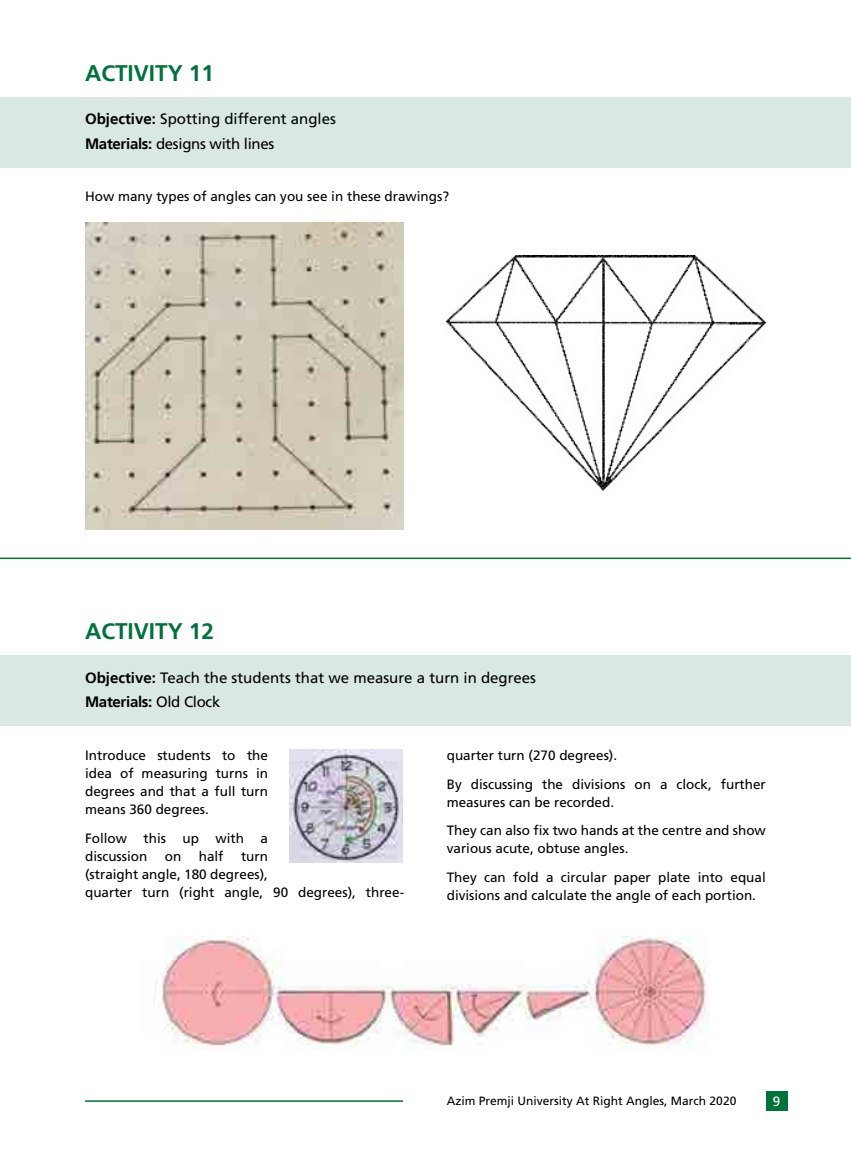
<style>
.page{position:relative;width:851px;height:1149px;background:#fff}
.page>*{position:absolute;margin:0;border:0;box-sizing:border-box;transform-origin:0 0}
.t1{font:700 22.5px "Frutiger LT";color:#00723b}
.t2{font:15px/24.3px "Frutiger";color:#000}
.t3{font:700 15px "Frutiger LT";letter-spacing:-.02em;color:#000}
.t4{font:13.5px/18px "Frutiger";color:#000}
.t5{font:13.5px "Frutiger";color:#fff}
.t6{font:12px "Frutiger";color:#000}
.s1{font-family:"Frutiger LT";font-weight:700}
.s2{font-family:"Frutiger";font-weight:400}
</style>
<div class="page">
<div style="left:765px;top:1091px;width:22px;height:19px;background:#00723b"></div>
<hr style="left:85px;top:1099px;width:318px;height:2px;background:#00723b">
<div style="left:0;top:97px;width:850px;height:70px;background:#d9e9e1"></div>
<div style="left:0;top:655px;width:850px;height:70px;background:#d9e9e1"></div>
<hr style="left:0;top:539px;width:1px;height:70px;background:#00723b">
<hr style="left:0;top:557px;width:850px;height:2px;background:#00723b">
<img style="left:85px;top:223px;width:318px;height:306px">
<img style="left:446px;top:255px;width:319px;height:236px">
<img style="left:290px;top:749px;width:112px;height:112px">
<img style="left:156px;top:936px;width:552px;height:112px">
<h1 class="t1" style="left:85px;top:60px;width:130px">ACTIVITY 11</h1>
<p class="t2" style="left:85px;top:107px;width:252px"><span class="s1">Objective:</span> Spotting different angles<br><span class="s1">Materials:</span> designs with lines</p>
<p class="t4" style="left:85px;top:187px;width:365px">How many types of angles can you see in these drawings?</p>
<h1 class="t1" style="left:85px;top:618px;width:130px">ACTIVITY 12</h1>
<p class="t2" style="left:85px;top:665px;width:452px"><span class="s1">Objective:</span> Teach the students that we measure a turn in degrees</p>
<p class="t3" style="left:85px;top:693px;width:137px">Materials: <span class="s2">Old Clock</span></p>
<p class="t4" style="left:85px;top:746px;width:184px;text-align:justify">Introduce students to the idea of measuring turns in degrees and that a full turn means 360 degrees.</p>
<p class="t4" style="left:85px;top:828px;width:184px">Follow this up with a discussion</p>
<p class="t4" style="left:165px;top:846px;width:18px">on</p>
<p class="t4" style="left:199px;top:846px;width:26px">half</p>
<p class="t4" style="left:85px;top:846px;width:320px;text-indent:156px">turn<br>(straight angle, 180 degrees),<br>quarter turn (right angle, 90 degrees), three-</p>
<p class="t4" style="left:446px;top:740px;width:320px;line-height:28.7px">quarter turn (270 degrees).<br>By discussing the divisions on a clock, further</p>
<p class="t4" style="left:446px;top:787px;width:320px;line-height:28.7px">measures can be recorded.<br>They can also fix two hands at the centre and show</p>
<p class="t4" style="left:446px;top:833px;width:320px;line-height:28.7px">various acute, obtuse angles.<br>They can fold a circular paper plate into equal</p>
<p class="t4" style="left:446px;top:885px;width:311px">divisions and calculate the angle of each portion.</p>
<p class="t6" style="left:446px;top:1093px;width:291px">Azim Premji University At Right Angles, March 2020</p>
<p class="t5" style="left:772px;top:1093px;width:9px">9</p>
</div>
